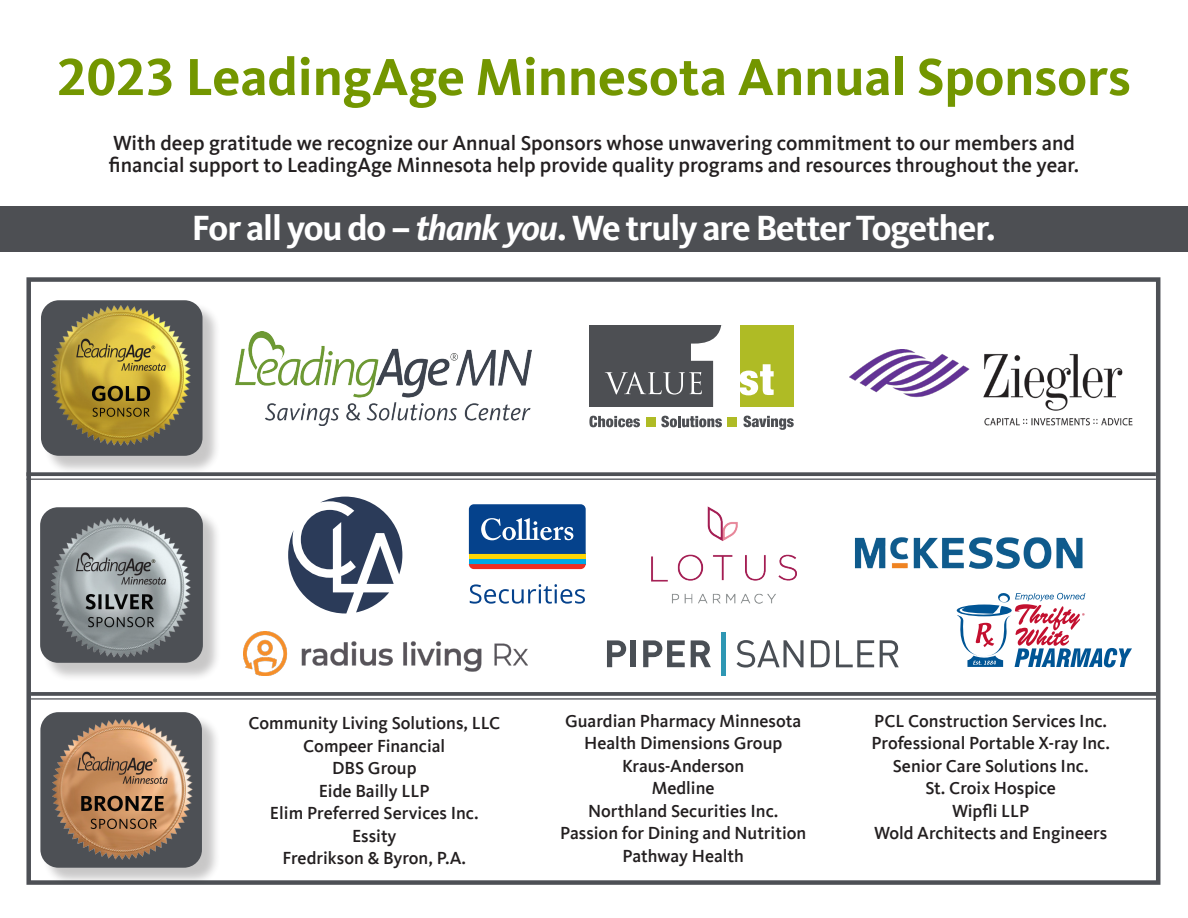
<style>
.page{position:relative;width:1188px;height:918px;background:#fff}
.page>*{position:absolute;margin:0;border:0;box-sizing:border-box;transform-origin:0 0}
.t1{font:700 54px "Kievit Offc";color:#739600}
.t2{font:700 36px "Kievit Offc";letter-spacing:-.03em;color:#fff}
.t3{font:500 21px "Kievit Offc";color:#231f20}
.t4{font:500 18px "Kievit Offc";color:#231f20}
.s1{font-style:italic}
</style>
<div class="page">
<div style="left:26px;top:277px;width:1134px;height:608px;background:#fff;border:4px solid #4d5055"></div>
<img style="left:235px;top:332px;width:296px;height:93px">
<div style="left:590px;top:325px;width:133px;height:82px;background:#4d4f53"></div>
<div style="left:740px;top:326px;width:54px;height:81px;background:#afbb25"></div>
<svg style="left:605px;top:325px;width:169px;height:82px"></svg>
<svg style="left:743px;top:416px;width:51px;height:14px"></svg>
<svg style="left:589px;top:416px;width:51px;height:11px"></svg>
<div style="left:646px;top:417px;width:10px;height:10px;background:#afbb25"></div>
<svg style="left:661px;top:416px;width:61px;height:11px"></svg>
<div style="left:727px;top:417px;width:10px;height:10px;background:#afbb25"></div>
<img style="left:849px;top:350px;width:283px;height:76px">
<div style="left:43px;top:303px;width:178px;height:172px;background:#231f20;opacity:.25"></div>
<div style="left:41px;top:300px;width:162px;height:156px;background:#4d5055;border-radius:18px"></div>
<div style="left:42px;top:510px;width:180px;height:172px;background:#231f20;opacity:.25"></div>
<div style="left:40px;top:507px;width:163px;height:156px;background:#4d5055;border-radius:18px"></div>
<div style="left:43px;top:714px;width:178px;height:173px;background:#231f20;opacity:.25"></div>
<div style="left:40px;top:712px;width:162px;height:156px;background:#4d5055;border-radius:18px"></div>
<img style="left:47px;top:302px;width:148px;height:144px">
<img style="left:47px;top:518px;width:143px;height:146px">
<img style="left:52px;top:719px;width:140px;height:141px">
<svg style="left:26px;top:472px;width:1130px;height:4px;background:#5a5d61"></svg>
<hr style="left:26px;top:479px;width:1130px;height:1px;background:#4d5055">
<svg style="left:31px;top:692px;width:1126px;height:4px;background:#575a5f"></svg>
<hr style="left:31px;top:698px;width:1126px;height:2px;background:#4d5055">
<div style="left:0;top:207px;width:1188px;height:45px;background:#4d4f53"></div>
<svg style="left:288px;top:497px;width:114px;height:116px"></svg>
<svg style="left:467px;top:502px;width:121px;height:69px"></svg>
<div style="left:469px;top:559px;width:117px;height:5px;background:#00a8e4"></div>
<div style="left:469px;top:554px;width:117px;height:5px;background:#fed503"></div>
<svg style="left:469px;top:564px;width:117px;height:5px"></svg>
<svg style="left:469px;top:504px;width:117px;height:50px;background:#225899"></svg>
<svg style="left:470px;top:584px;width:115px;height:20px"></svg>
<img style="left:855px;top:537px;width:228px;height:32px">
<img style="left:652px;top:506px;width:144px;height:98px">
<svg style="left:607px;top:640px;width:19px;height:27px"></svg>
<div style="left:631px;top:640px;width:5px;height:27px;background:#4a4f55"></div>
<svg style="left:643px;top:640px;width:42px;height:27px"></svg>
<svg style="left:691px;top:640px;width:20px;height:27px"></svg>
<svg style="left:737px;top:640px;width:67px;height:28px"></svg>
<svg style="left:811px;top:640px;width:19px;height:27px"></svg>
<svg style="left:836px;top:640px;width:38px;height:27px"></svg>
<svg style="left:880px;top:640px;width:19px;height:27px"></svg>
<hr style="left:722px;top:632px;width:4px;height:44px;background:#2e97b4">
<img style="left:244px;top:632px;width:284px;height:44px">
<svg style="left:957px;top:593px;width:175px;height:74px"></svg>
<p class="t1" style="left:57px;top:45px;width:1075px">2023 LeadingAge Minnesota Annual Sponsors</p>
<p class="t3" style="left:113px;top:131px;width:963px">With deep gratitude we recognize our Annual Sponsors whose unwavering commitment to our members and</p>
<p class="t3" style="left:109px;top:153px;width:972px">financial support to LeadingAge Minnesota help provide quality programs and resources throughout the year.</p>
<p class="t2" style="left:192px;top:207px;width:806px">For all you do – <span class="s1">thank you</span>. We truly are Better Together.</p>
<p class="t4" style="left:248px;top:713px;width:253px">Community Living Solutions, LLC</p>
<p class="t4" style="left:303px;top:735px;width:144px">Compeer Financial</p>
<p class="t4" style="left:332px;top:758px;width:86px">DBS Group</p>
<p class="t4" style="left:319px;top:780px;width:112px">Eide Bailly LLP</p>
<p class="t4" style="left:270px;top:803px;width:210px">Elim Preferred Services Inc.</p>
<p class="t4" style="left:352px;top:825px;width:46px">Essity</p>
<p class="t4" style="left:282px;top:848px;width:185px">Fredrikson &amp; Byron, P.A.</p>
<p class="t4" style="left:565px;top:710px;width:238px">Guardian Pharmacy Minnesota</p>
<p class="t4" style="left:584px;top:733px;width:200px">Health Dimensions Group</p>
<p class="t4" style="left:622px;top:755px;width:124px">Kraus-Anderson</p>
<p class="t4" style="left:652px;top:778px;width:64px">Medline</p>
<p class="t4" style="left:588px;top:800px;width:192px">Northland Securities Inc.</p>
<p class="t4" style="left:560px;top:823px;width:248px">Passion for Dining and Nutrition</p>
<p class="t4" style="left:623px;top:845px;width:123px">Pathway Health</p>
<p class="t4" style="left:874px;top:710px;width:235px">PCL Construction Services Inc.</p>
<p class="t4" style="left:871px;top:733px;width:240px">Professional Portable X-ray Inc.</p>
<p class="t4" style="left:893px;top:755px;width:197px">Senior Care Solutions Inc.</p>
<p class="t4" style="left:925px;top:778px;width:132px">St. Croix Hospice</p>
<p class="t4" style="left:952px;top:800px;width:79px">Wipfli LLP</p>
<p class="t4" style="left:874px;top:823px;width:235px">Wold Architects and Engineers</p>
</div>
